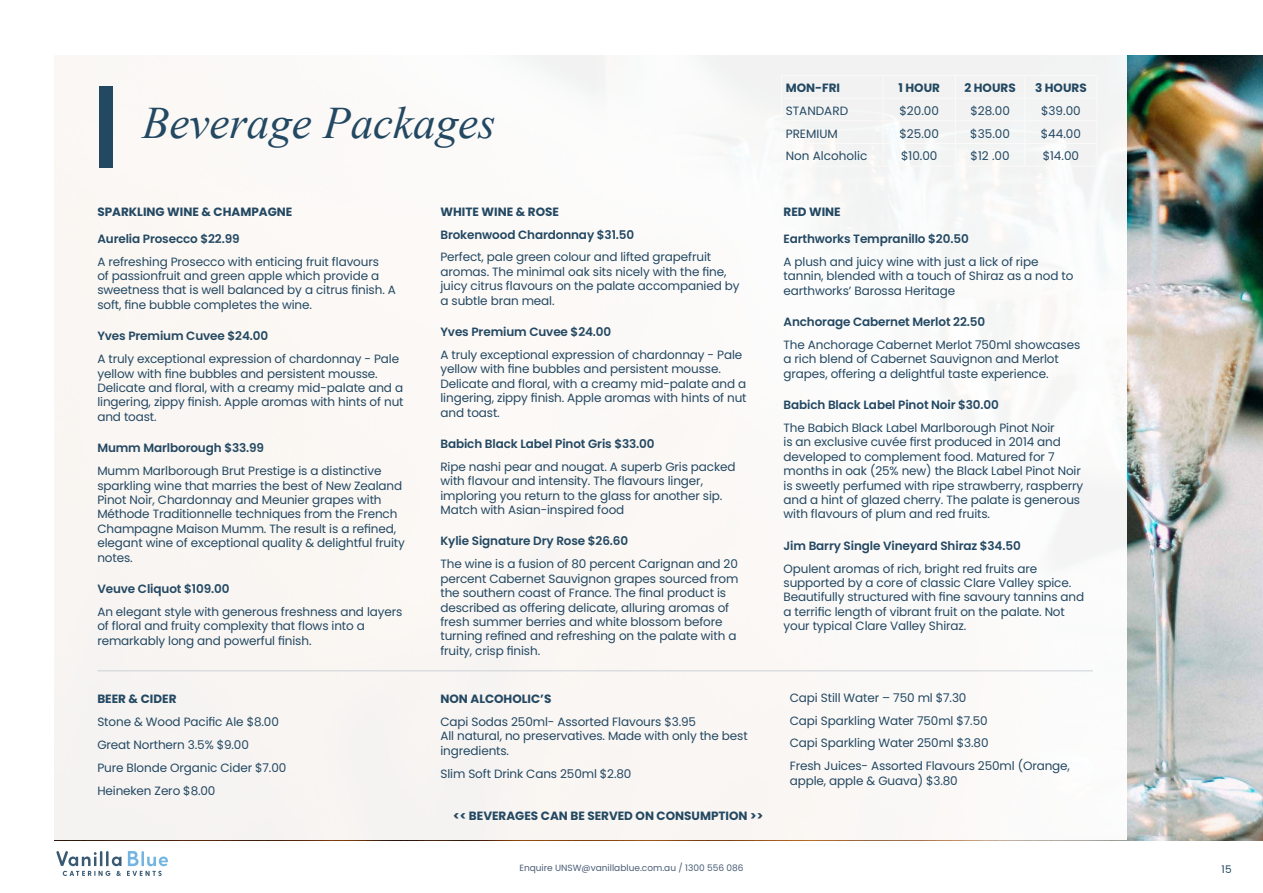
<style>
.page{position:relative;width:1263px;height:893px;background:#fff}
.page>*{position:absolute;margin:0;border:0;box-sizing:border-box;transform-origin:0 0}
.t1{font:italic 45px "Times New Roman";color:#234862}
.t2{font:12px/14.4px "Poppins";letter-spacing:-.01em;color:#234862}
.t3{font:600 12px "Poppins";letter-spacing:-.01em;color:#234862}
.t4{font:700 12px "Poppins";color:#234862}
.t5{font:10.5px "Poppins";color:#234862}
.t6{font:9px "Poppins";color:#4b5e76}
</style>
<div class="page">
<img style="left:1127px;top:55px;width:136px;height:785px">
<div style="left:45px;top:55px;width:1082px;height:785px;background:#faf8f5"></div>
<hr style="left:97px;top:670px;width:996px;height:1px;background:#cfd1d8">
<div style="left:100px;top:86px;width:13px;height:82px;background:#234862"></div>
<svg style="left:127px;top:851px;width:41px;height:25px"></svg>
<svg style="left:56px;top:851px;width:65px;height:25px"></svg>
<h1 class="t1" style="left:142px;top:92px;width:355px">Beverage Packages</h1>
<p class="t4" style="left:97px;top:204px;width:196px">SPARKLING WINE &amp; CHAMPAGNE</p>
<p class="t3" style="left:97px;top:232px;width:144px">Aurelia Prosecco $22.99</p>
<p class="t2" style="left:97px;top:254px;width:300px">A refreshing Prosecco with enticing fruit flavours<br>of passionfruit and green apple which provide a sweetness that is well balanced by a citrus finish. A soft, fine bubble completes the wine.</p>
<p class="t3" style="left:97px;top:329px;width:172px">Yves Premium Cuvee $24.00</p>
<p class="t2" style="left:97px;top:352px;width:308px">A truly exceptional expression of chardonnay - Pale yellow with fine bubbles and persistent mousse.<br>Delicate and floral, with a creamy mid-palate and a lingering, zippy finish. Apple aromas with hints of nut and toast.</p>
<p class="t3" style="left:97px;top:441px;width:168px">Mumm Marlborough $33.99</p>
<p class="t2" style="left:97px;top:464px;width:309px">Mumm Marlborough Brut Prestige is a distinctive sparkling wine that marries the best of New Zealand Pinot Noir, Chardonnay and Meunier grapes with Méthode Traditionnelle techniques from the French Champagne Maison Mumm. The result is a refined, elegant wine of exceptional quality &amp; delightful fruity notes.</p>
<p class="t3" style="left:97px;top:582px;width:134px">Veuve Cliquot $109.00</p>
<p class="t2" style="left:97px;top:604px;width:307px">An elegant style with generous freshness and layers of floral and fruity complexity that flows into a remarkably long and powerful finish.</p>
<p class="t4" style="left:97px;top:692px;width:81px">BEER &amp; CIDER</p>
<p class="t2" style="left:97px;top:710px;width:190px;line-height:23px">Stone &amp; Wood Pacific Ale $8.00<br>Great Northern 3.5% $9.00<br>Pure Blonde Organic Cider $7.00<br>Heineken Zero $8.00</p>
<p class="t4" style="left:440px;top:204px;width:120px">WHITE WINE &amp; ROSE</p>
<p class="t3" style="left:440px;top:227px;width:195px">Brokenwood Chardonnay $31.50</p>
<p class="t2" style="left:440px;top:250px;width:301px">Perfect, pale green colour and lifted grapefruit aromas. The minimal oak sits nicely with the fine, juicy citrus flavours on the palate accompanied by a subtle bran meal.</p>
<p class="t3" style="left:440px;top:325px;width:172px">Yves Premium Cuvee $24.00</p>
<p class="t2" style="left:440px;top:348px;width:308px">A truly exceptional expression of chardonnay - Pale yellow with fine bubbles and persistent mousse.<br>Delicate and floral, with a creamy mid-palate and a lingering, zippy finish. Apple aromas with hints of nut and toast.</p>
<p class="t3" style="left:440px;top:437px;width:216px">Babich Black Label Pinot Gris $33.00</p>
<p class="t2" style="left:440px;top:459px;width:297px">Ripe nashi pear and nougat. A superb Gris packed with flavour and intensity. The flavours linger, imploring you return to the glass for another sip.<br>Match with Asian-inspired food</p>
<p class="t3" style="left:440px;top:534px;width:189px">Kylie Signature Dry Rose $26.60</p>
<p class="t2" style="left:440px;top:557px;width:299px">The wine is a fusion of 80 percent Carignan and 20 percent Cabernet Sauvignon grapes sourced from the southern coast of France. The final product is described as offering delicate, alluring aromas of fresh summer berries and white blossom before turning refined and refreshing on the palate with a fruity, crisp finish.</p>
<p class="t4" style="left:440px;top:692px;width:112px">NON ALCOHOLIC’S</p>
<p class="t2" style="left:440px;top:715px;width:309px">Capi Sodas 250ml- Assorted Flavours $3.95<br>All natural, no preservatives. Made with only the best ingredients.</p>
<p class="t2" style="left:440px;top:766px;width:193px">Slim Soft Drink Cans 250ml $2.80</p>
<p class="t4" style="left:453px;top:808px;width:311px">&lt;&lt; BEVERAGES CAN BE SERVED ON CONSUMPTION &gt;&gt;</p>
<p class="t6" style="left:519px;top:863px;width:226px">Enquire UNSW@vanillablue.com.au / 1300 556 086</p>
<p class="t4" style="left:786px;top:81px;width:56px">MON-FRI</p>
<p class="t4" style="left:898px;top:81px;width:43px">1 HOUR</p>
<p class="t4" style="left:964px;top:81px;width:53px">2 HOURS</p>
<p class="t4" style="left:1035px;top:81px;width:53px">3 HOURS</p>
<p class="t2" style="left:786px;top:104px;width:64px">STANDARD</p>
<p class="t2" style="left:899px;top:104px;width:41px">$20.00</p>
<p class="t2" style="left:970px;top:104px;width:41px">$28.00</p>
<p class="t2" style="left:1041px;top:104px;width:41px">$39.00</p>
<p class="t2" style="left:786px;top:126px;width:54px">PREMIUM</p>
<p class="t2" style="left:899px;top:126px;width:41px">$25.00</p>
<p class="t2" style="left:970px;top:126px;width:41px">$35.00</p>
<p class="t2" style="left:1041px;top:126px;width:42px">$44.00</p>
<p class="t2" style="left:786px;top:149px;width:83px">Non Alcoholic</p>
<p class="t2" style="left:901px;top:149px;width:38px">$10.00</p>
<p class="t2" style="left:971px;top:149px;width:40px">$12 .00</p>
<p class="t2" style="left:1043px;top:149px;width:38px">$14.00</p>
<p class="t4" style="left:783px;top:204px;width:59px">RED WINE</p>
<p class="t3" style="left:783px;top:232px;width:187px">Earthworks Tempranillo $20.50</p>
<p class="t2" style="left:783px;top:254px;width:291px">A plush and juicy wine with just a lick of ripe tannin, blended with a touch of Shiraz as a nod to earthworks’ Barossa Heritage</p>
<p class="t3" style="left:783px;top:315px;width:203px">Anchorage Cabernet Merlot 22.50</p>
<p class="t2" style="left:783px;top:337px;width:298px">The Anchorage Cabernet Merlot 750ml showcases a rich blend of Cabernet Sauvignon and Merlot grapes, offering a delightful taste experience.</p>
<p class="t3" style="left:783px;top:398px;width:217px">Babich Black Label Pinot Noir $30.00</p>
<p class="t2" style="left:783px;top:421px;width:301px">The Babich Black Label Marlborough Pinot Noir<br>is an exclusive cuvée first produced in 2014 and developed to complement food. Matured for 7 months in oak (25% new) the Black Label Pinot Noir is sweetly perfumed with ripe strawberry, raspberry and a hint of glazed cherry. The palate is generous with flavours of plum and red fruits.</p>
<p class="t3" style="left:783px;top:539px;width:239px">Jim Barry Single Vineyard Shiraz $34.50</p>
<p class="t2" style="left:783px;top:561px;width:302px">Opulent aromas of rich, bright red fruits are supported by a core of classic Clare Valley spice.<br>Beautifully structured with fine savoury tannins and a terrific length of vibrant fruit on the palate. Not your typical Clare Valley Shiraz.</p>
<p class="t2" style="left:790px;top:686px;width:282px;line-height:23px">Capi Still Water – 750 ml $7.30<br>Capi Sparkling Water 750ml $7.50<br>Capi Sparkling Water 250ml $3.80<br>Fresh Juices- Assorted Flavours 250ml (Orange,</p>
<p class="t2" style="left:790px;top:773px;width:169px">apple, apple &amp; Guava) $3.80</p>
<p class="t5" style="left:1221px;top:863px;width:11px">15</p>
</div>
